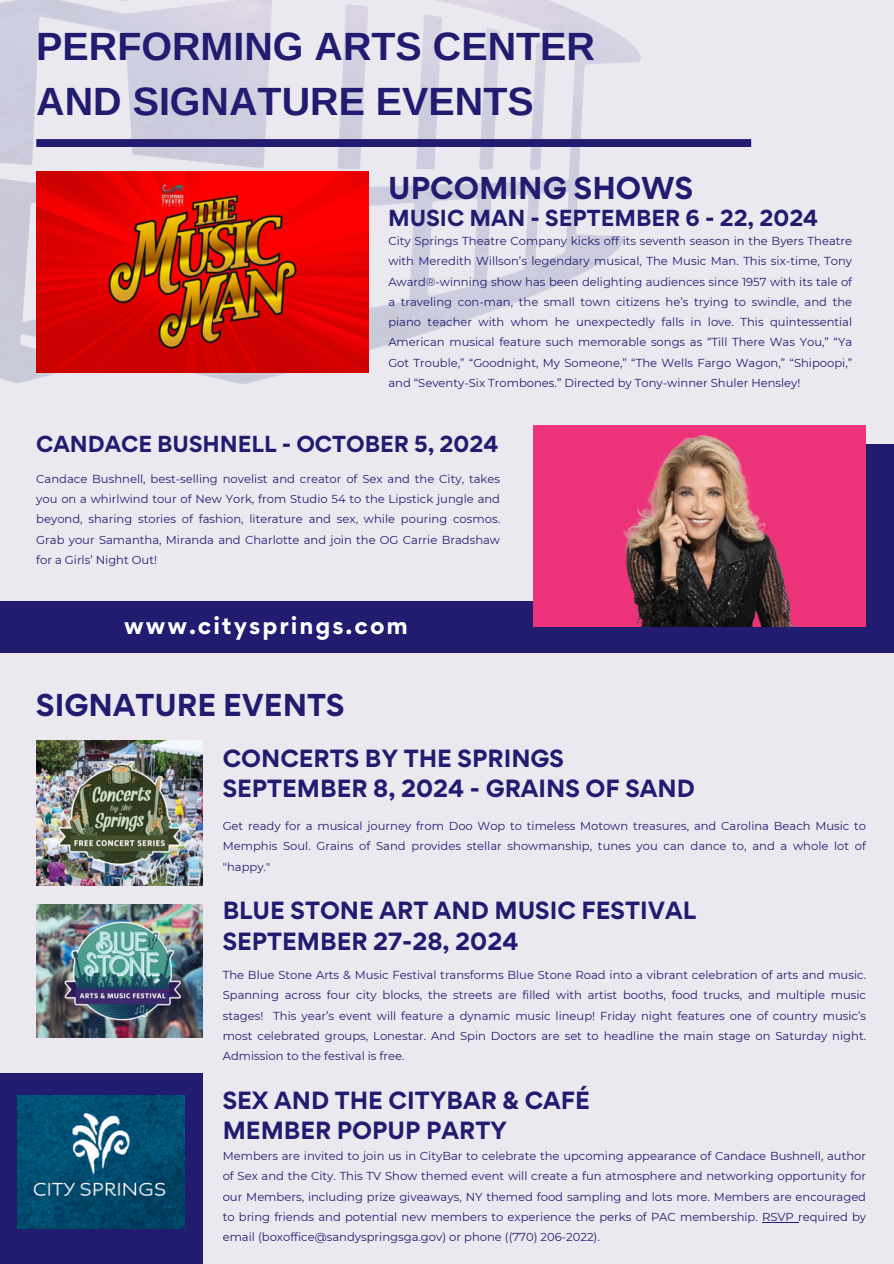
<style>
.page{position:relative;width:894px;height:1264px;background:#fff}
.page>*{position:absolute;margin:0;border:0;box-sizing:border-box;transform-origin:0 0}
.t1{font:700 39.45px/55.2px "Arimo";color:#211c70}
.t2{font:700 28.2px "Gordita";color:#211c70}
.t3{font:700 22.2px "Gordita";color:#211c70}
.t4{font:700 22.05px "Gordita";letter-spacing:.09em;color:#fff}
.t5{font:700 20.7px "Gordita";color:#211c70}
.t6{font:11.55px/20.2px "Montserrat";color:#211c70;text-align:justify}
</style>
<div class="page">
<div style="left:0;top:0;width:893px;height:1263px;background:#ebe9ef"></div>
<div style="left:0;top:1072px;width:202px;height:191px;background:#211c70"></div>
<div style="left:620px;top:444px;width:273px;height:208px;background:#211c70"></div>
<div style="left:0;top:601px;width:640px;height:51px;background:#211c70"></div>
<img style="left:36px;top:740px;width:167px;height:145px">
<img style="left:0;top:0;width:640px;height:384px">
<div style="left:36px;top:139px;width:715px;height:8px;background:#211c70"></div>
<img style="left:533px;top:426px;width:332px;height:200px">
<img style="left:36px;top:172px;width:332px;height:200px">
<img style="left:36px;top:904px;width:167px;height:133px">
<img style="left:18px;top:1095px;width:166px;height:133px">
<hr style="left:761px;top:1221px;width:36px;height:1px;background:#211c70">
<p class="t1" style="left:36px;top:18px;width:560px">PERFORMING ARTS CENTER<br>AND SIGNATURE EVENTS</p>
<p class="t2" style="left:388px;top:169px;width:306px">UPCOMING SHOWS</p>
<h3 class="t5" style="left:388px;top:204px;width:431px">MUSIC MAN - SEPTEMBER 6 - 22, 2024</h3>
<p class="t6" style="left:388px;top:231px;width:465px">City Springs Theatre Company kicks off its seventh season in the Byers Theatre with Meredith Willson’s legendary musical, The Music Man. This six-time, Tony Award®-winning show has been delighting audiences since 1957 with its tale of a traveling con-man, the small town citizens he’s trying to swindle, and the piano teacher with whom he unexpectedly falls in love. This quintessential American musical feature such memorable songs as “Till There Was You,” “Ya Got Trouble,” “Goodnight, My Someone,” “The Wells Fargo Wagon,” “Shipoopi,” and “Seventy-Six Trombones.” Directed by Tony-winner Shuler Hensley!</p>
<p class="t5" style="left:36px;top:430px;width:463px">CANDACE BUSHNELL - OCTOBER 5, 2024</p>
<p class="t6" style="left:36px;top:468px;width:465px">Candace Bushnell, best-selling novelist and creator of Sex and the City, takes you on a whirlwind tour of New York, from Studio 54 to the Lipstick jungle and beyond, sharing stories of fashion, literature and sex, while pouring cosmos.<br>Grab your Samantha, Miranda and Charlotte and join the OG Carrie Bradshaw for a Girls’ Night Out!</p>
<h4 class="t4" style="left:124px;top:611px;width:285px">www.citysprings.com</h4>
<p class="t2" style="left:36px;top:685px;width:309px">SIGNATURE EVENTS</p>
<p class="t3" style="left:223px;top:743px;width:343px">CONCERTS BY THE SPRINGS</p>
<p class="t3" style="left:223px;top:773px;width:473px">SEPTEMBER 8, 2024 - GRAINS OF SAND</p>
<p class="t6" style="left:223px;top:815px;width:644px">Get ready for a musical journey from Doo Wop to timeless Motown treasures, and Carolina Beach Music to Memphis Soul. Grains of Sand provides stellar showmanship, tunes you can dance to, and a whole lot of "happy."</p>
<p class="t3" style="left:223px;top:895px;width:474px">BLUE STONE ART AND MUSIC FESTIVAL</p>
<h3 class="t3" style="left:223px;top:926px;width:297px">SEPTEMBER 27-28, 2024</h3>
<p class="t6" style="left:223px;top:964px;width:644px">The Blue Stone Arts &amp; Music Festival transforms Blue Stone Road into a vibrant celebration of arts and music.<br>Spanning across four city blocks, the streets are filled with artist booths, food trucks, and multiple music stages! This year’s event will feature a dynamic music lineup! Friday night features one of country music’s most celebrated groups, Lonestar. And Spin Doctors are set to headline the main stage on Saturday night.<br>Admission to the festival is free.</p>
<h3 class="t3" style="left:223px;top:1084px;width:368px">SEX AND THE CITYBAR &amp; CAFÉ</h3>
<p class="t3" style="left:223px;top:1115px;width:286px">MEMBER POPUP PARTY</p>
<p class="t6" style="left:223px;top:1145px;width:644px">Members are invited to join us in CityBar to celebrate the upcoming appearance of Candace Bushnell, author of Sex and the City. This TV Show themed event will create a fun atmosphere and networking opportunity for our Members, including prize giveaways, NY themed food sampling and lots more. Members are encouraged to bring friends and potential new members to experience the perks of PAC membership. RSVP required by email (boxoffice@sandyspringsga.gov) or phone ((770) 206-2022).</p>
</div>
